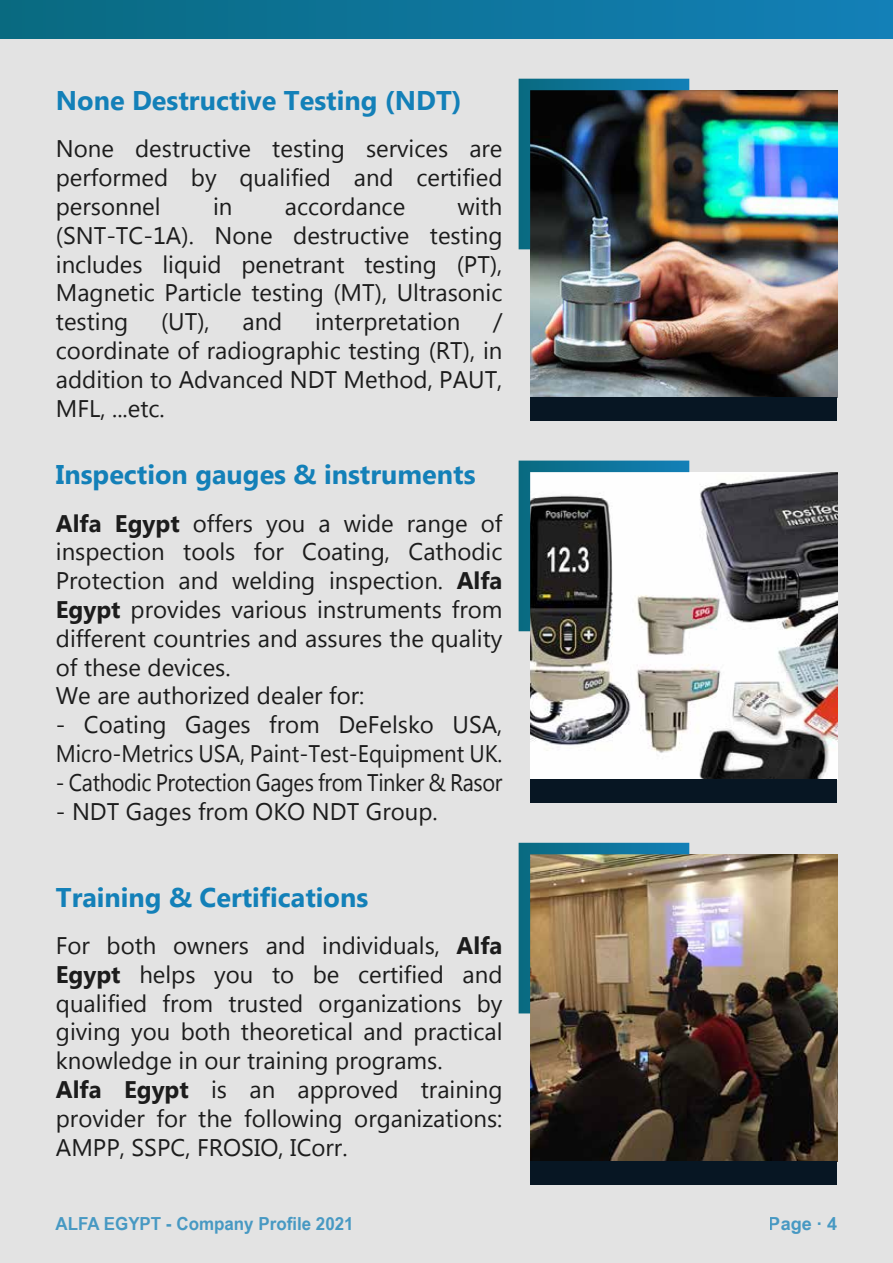
<style>
.page{position:relative;width:893px;height:1263px;background:#e3e3e3}
.page>*{position:absolute;margin:0;border:0;box-sizing:border-box;transform-origin:0 0}
.t1{font:700 27px "Myanmar Text";color:#1380b8}
.t2{font:24px/28.8px "Myanmar Text";color:#1c1c1c;text-align:justify}
.t3{font:24px "Myanmar Text";letter-spacing:-.02em;color:#1c1c1c;scale:.91 1}
.t4{font:700 18px "Arial Narrow";color:#1380b8;scale:1.15 1}
.t5{font:700 18px "Arial Narrow";color:#1380b8;scale:1.23 1}
.s1{font-weight:700}
</style>
<div class="page">
<div style="left:0;top:0;width:893px;height:39px;background:linear-gradient(to right,#096a80,#1380b8)"></div>
<img style="left:530px;top:90px;width:307px;height:307px">
<div style="left:530px;top:397px;width:307px;height:23px;background:#071623"></div>
<img style="left:519px;top:79px;width:170px;height:170px">
<img style="left:530px;top:472px;width:307px;height:307px">
<div style="left:530px;top:779px;width:307px;height:23px;background:#071623"></div>
<svg style="left:519px;top:461px;width:170px;height:170px"></svg>
<img style="left:530px;top:854px;width:307px;height:307px">
<div style="left:530px;top:1161px;width:307px;height:23px;background:#071623"></div>
<img style="left:519px;top:843px;width:170px;height:170px">
<p class="t1" style="left:56px;top:85px;width:407px">None Destructive Testing (NDT)</p>
<p class="t2" style="left:56px;top:135px;width:448px">None destructive testing services are performed by qualified and certified personnel</p>
<p class="t2" style="left:56px;top:192px;width:448px;text-indent:402px">with (SNT-TC-1A). None destructive testing includes liquid penetrant testing (PT), Magnetic Particle testing (MT), Ultrasonic testing</p>
<p class="t2" style="left:213px;top:192px;width:21px">in</p>
<p class="t2" style="left:285px;top:192px;width:122px">accordance</p>
<p class="t2" style="left:161px;top:307px;width:50px">(UT),</p>
<p class="t2" style="left:242px;top:307px;width:41px">and</p>
<p class="t2" style="left:315px;top:307px;width:147px">interpretation</p>
<p class="t2" style="left:56px;top:307px;width:448px;text-indent:437px">/ coordinate of radiographic testing (RT), in addition to Advanced NDT Method, PAUT, MFL, ...etc.</p>
<p class="t1" style="left:56px;top:459px;width:421px">Inspection gauges &amp; instruments</p>
<p class="t2" style="left:56px;top:509px;width:448px;text-align:left"><span class="s1">Alfa Egypt</span> offers you a wide range of inspection tools for Coating, Cathodic Protection and welding inspection. <span class="s1">Alfa Egypt</span> provides various instruments from different countries and assures the quality of these devices.<br>We are authorized dealer for:</p>
<p class="t2" style="left:56px;top:710px;width:448px">- Coating Gages from DeFelsko USA,<br>Micro-Metrics USA, Paint-Test-Equipment UK.</p>
<p class="t3" style="left:56px;top:768px;width:492px">- Cathodic Protection Gages from Tinker &amp; Rasor</p>
<p class="t2" style="left:56px;top:797px;width:383px">- NDT Gages from OKO NDT Group.</p>
<p class="t1" style="left:56px;top:881px;width:314px">Training &amp; Certifications</p>
<p class="t2" style="left:56px;top:931px;width:448px;text-align:left">For both owners and individuals, <span class="s1">Alfa Egypt</span> helps you to be certified and qualified from trusted organizations by giving you both theoretical and practical knowledge in our training programs.<br><span class="s1">Alfa Egypt</span> is an approved training provider for the following organizations:<br>AMPP, SSPC, FROSIO, ICorr.</p>
<p class="t4" style="left:55px;top:1210px;width:261px">ALFA EGYPT - Company Profile 2021</p>
<p class="t5" style="left:769px;top:1210px;width:57px">Page ∙ 4</p>
</div>
